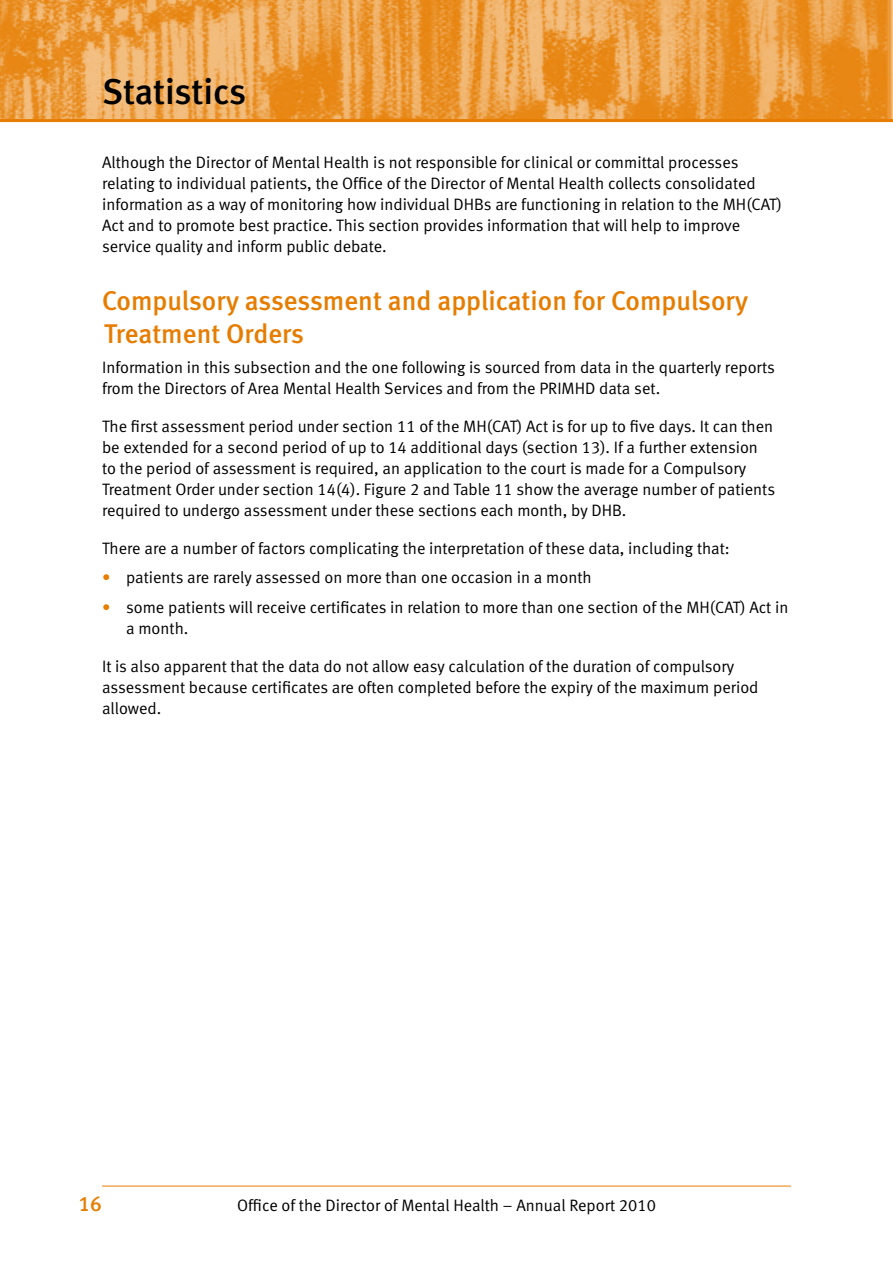
<style>
.page{position:relative;width:893px;height:1263px;background:#fff}
.page>*{position:absolute;margin:0;border:0;box-sizing:border-box;transform-origin:0 0}
.t1{font:36px "Meta Medium LF";color:#000}
.t2{font:27px/33px "Meta Medium LF";color:#e67d00}
.t3{font:21px "Meta Medium LF";color:#e67d00}
.t4{font:16.5px/21px "Meta Normal LF";color:#000}
.s1{color:#e67d00}
</style>
<div class="page">
<hr style="left:102px;top:1186px;width:689px;height:1px;background:#e67d00">
<img style="left:0;top:0;width:892px;height:119px">
<hr style="left:0;top:119px;width:893px;height:3px;background:#e67d00">
<h1 class="t1" style="left:102px;top:71px;width:146px">Statistics</h1>
<p class="t4" style="left:102px;top:151px;width:681px">Although the Director of Mental Health is not responsible for clinical or committal processes relating to individual patients, the Office of the Director of Mental Health collects consolidated information as a way of monitoring how individual DHBs are functioning in relation to the MH(CAT)<br>Act and to promote best practice. This section provides information that will help to improve service quality and inform public debate.</p>
<h2 class="t2" style="left:102px;top:285px;width:648px">Compulsory assessment and application for Compulsory<br>Treatment Orders</h2>
<p class="t4" style="left:102px;top:356px;width:674px">Information in this subsection and the one following is sourced from data in the quarterly reports from the Directors of Area Mental Health Services and from the PRIMHD data set.</p>
<p class="t4" style="left:102px;top:415px;width:675px">The first assessment period under section 11 of the MH(CAT) Act is for up to five days. It can then be extended for a second period of up to 14 additional days (section 13). If a further extension to the period of assessment is required, an application to the court is made for a Compulsory Treatment Order under section 14(4). Figure 2 and Table 11 show the average number of patients required to undergo assessment under these sections each month, by DHB.</p>
<p class="t4" style="left:102px;top:537px;width:629px">There are a number of factors complicating the interpretation of these data, including that:</p>
<p class="t4" style="left:102px;top:567px;width:491px"><span class="s1">•</span> patients are rarely assessed on more than one occasion in a month</p>
<p class="t4" style="left:126px;top:596px;width:664px;text-indent:-24px"><span class="s1">•</span> some patients will receive certificates in relation to more than one section of the MH(CAT) Act in a month.</p>
<p class="t4" style="left:102px;top:655px;width:658px">It is also apparent that the data do not allow easy calculation of the duration of compulsory assessment because certificates are often completed before the expiry of the maximum period allowed.</p>
<p class="t3" style="left:79px;top:1191px;width:25px">16</p>
<p class="t4" style="left:237px;top:1194px;width:420px">Office of the Director of Mental Health – Annual Report 2010</p>
</div>
